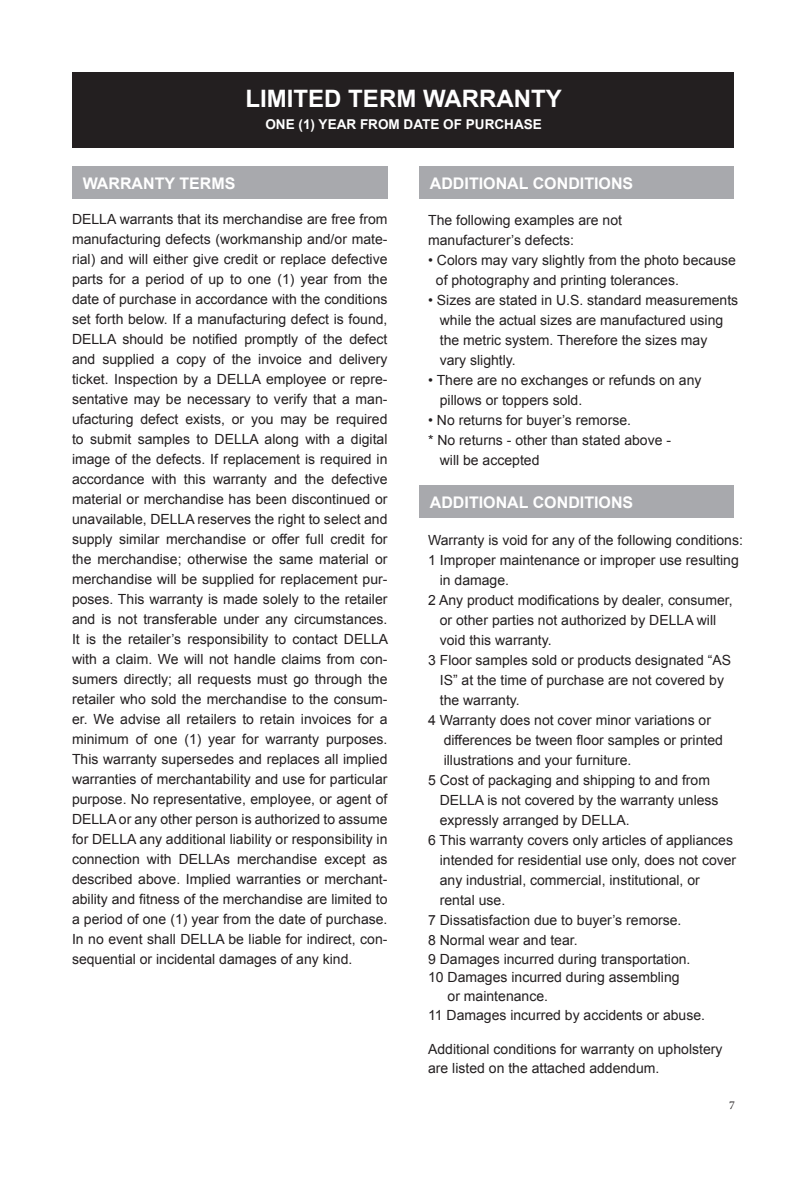
<style>
.page{position:relative;width:807px;height:1181px;background:#fff}
.page>*{position:absolute;margin:0;border:0;box-sizing:border-box;transform-origin:0 0}
.t1{font:700 24px "Arial";color:#fff}
.t2{font:700 16px "Arial";color:#fff}
.t3{font:14px/20px "Arial";color:#231f20}
.t4{font:700 13.6px "Arial";color:#fff}
.t5{font:12px "Minion Pro";color:#231f20}
</style>
<div class="page">
<div style="left:72px;top:72px;width:661px;height:75px;background:#231f20"></div>
<div style="left:72px;top:166px;width:315px;height:33px;background:#a8a9ad"></div>
<div style="left:419px;top:166px;width:314px;height:33px;background:#a8a9ad"></div>
<div style="left:419px;top:485px;width:314px;height:33px;background:#a8a9ad"></div>
<p class="t1" style="left:245px;top:83px;width:317px">LIMITED TERM WARRANTY</p>
<p class="t4" style="left:265px;top:115px;width:278px">ONE (1) YEAR FROM DATE OF PURCHASE</p>
<p class="t2" style="left:83px;top:172px;width:154px">WARRANTY TERMS</p>
<p class="t2" style="left:430px;top:172px;width:205px">ADDITIONAL CONDITIONS</p>
<p class="t3" style="left:72px;top:209px;width:318px;text-align:justify">DELLA warrants that its merchandise are free from manufacturing defects (workmanship and/or mate&shy;rial) and will either give credit or replace defective parts for a period of up to one (1) year from the date of purchase in accordance with the conditions set forth below. If a manufacturing defect is found, DELLA should be notified promptly of the defect and supplied a copy of the invoice and delivery ticket. Inspection by a DELLA employee or repre&shy;sentative may be necessary to verify that a man&shy;ufacturing defect exists, or you may be required to submit samples to DELLA along with a digital image of the defects. If replacement is required in accordance with this warranty and the defective material or merchandise has been discontinued or unavailable, DELLA reserves the right to select and supply similar merchandise or offer full credit for the merchandise; otherwise the same material or merchandise will be supplied for replacement pur&shy;poses. This warranty is made solely to the retailer and is not transferable under any circumstances.<br>It is the retailer’s responsibility to contact DELLA with a claim. We will not handle claims from con&shy;sumers directly; all requests must go through the retailer who sold the merchandise to the consum&shy;er. We advise all retailers to retain invoices for a minimum of one (1) year for warranty purposes.<br>This warranty supersedes and replaces all implied warranties of merchantability and use for particular purpose. No representative, employee, or agent of DELLA or any other person is authorized to assume for DELLA any additional liability or responsibility in connection with DELLAs merchandise except as described above. Implied warranties or merchant&shy;ability and fitness of the merchandise are limited to a period of one (1) year from the date of purchase.<br>In no event shall DELLA be liable for indirect, con&shy;sequential or incidental damages of any kind.</p>
<p class="t3" style="left:428px;top:210px;width:195px">The following examples are not</p>
<p class="t3" style="left:428px;top:230px;width:147px">manufacturer’s defects:</p>
<p class="t3" style="left:436px;top:250px;width:301px;text-indent:-8px">• Colors may vary slightly from the photo because of photography and printing tolerances.</p>
<p class="t3" style="left:440px;top:290px;width:300px;text-indent:-12px">• Sizes are stated in U.S. standard measurements while the actual sizes are manufactured using the metric system. Therefore the sizes may</p>
<p class="t3" style="left:440px;top:350px;width:77px">vary slightly.</p>
<p class="t3" style="left:440px;top:370px;width:263px;text-indent:-12px">• There are no exchanges or refunds on any pillows or toppers sold.</p>
<p class="t3" style="left:428px;top:410px;width:204px">• No returns for buyer’s remorse.</p>
<p class="t3" style="left:428px;top:430px;width:244px">* No returns - other than stated above -</p>
<p class="t3" style="left:440px;top:450px;width:101px">will be accepted</p>
<p class="t2" style="left:430px;top:491px;width:205px">ADDITIONAL CONDITIONS</p>
<p class="t3" style="left:428px;top:530px;width:316px">Warranty is void for any of the following conditions:</p>
<p class="t3" style="left:440px;top:550px;width:300px;text-indent:-12px">1 Improper maintenance or improper use resulting in damage.</p>
<p class="t3" style="left:440px;top:590px;width:294px;text-indent:-12px">2 Any product modifications by dealer, consumer, or other parties not authorized by DELLA will void this warranty.</p>
<p class="t3" style="left:440px;top:650px;width:293px;text-indent:-12px">3 Floor samples sold or products designated “AS<br>IS” at the time of purchase are not covered by the warranty.</p>
<p class="t3" style="left:443px;top:710px;width:281px;text-indent:-16px">4 Warranty does not cover minor variations or differences be tween floor samples or printed illustrations and your furniture.</p>
<p class="t3" style="left:440px;top:770px;width:280px;text-indent:-12px">5 Cost of packaging and shipping to and from<br>DELLA is not covered by the warranty unless expressly arranged by DELLA.</p>
<p class="t3" style="left:440px;top:830px;width:298px;text-indent:-12px">6 This warranty covers only articles of appliances intended for residential use only, does not cover any industrial, commercial, institutional, or</p>
<p class="t3" style="left:440px;top:890px;width:67px">rental use.</p>
<p class="t3" style="left:428px;top:910px;width:255px">7 Dissatisfaction due to buyer’s remorse.</p>
<p class="t3" style="left:428px;top:930px;width:151px">8 Normal wear and tear.</p>
<p class="t3" style="left:428px;top:949px;width:264px">9 Damages incurred during transportation.</p>
<p class="t3" style="left:428px;top:968px;width:253px">10 Damages incurred during assembling</p>
<p class="t3" style="left:447px;top:986px;width:102px">or maintenance.</p>
<p class="t3" style="left:428px;top:1005px;width:278px">11 Damages incurred by accidents or abuse.</p>
<p class="t3" style="left:428px;top:1040px;width:296px;line-height:18.6px">Additional conditions for warranty on upholstery are listed on the attached addendum.</p>
<p class="t5" style="left:729px;top:1096px;width:7px">7</p>
</div>
